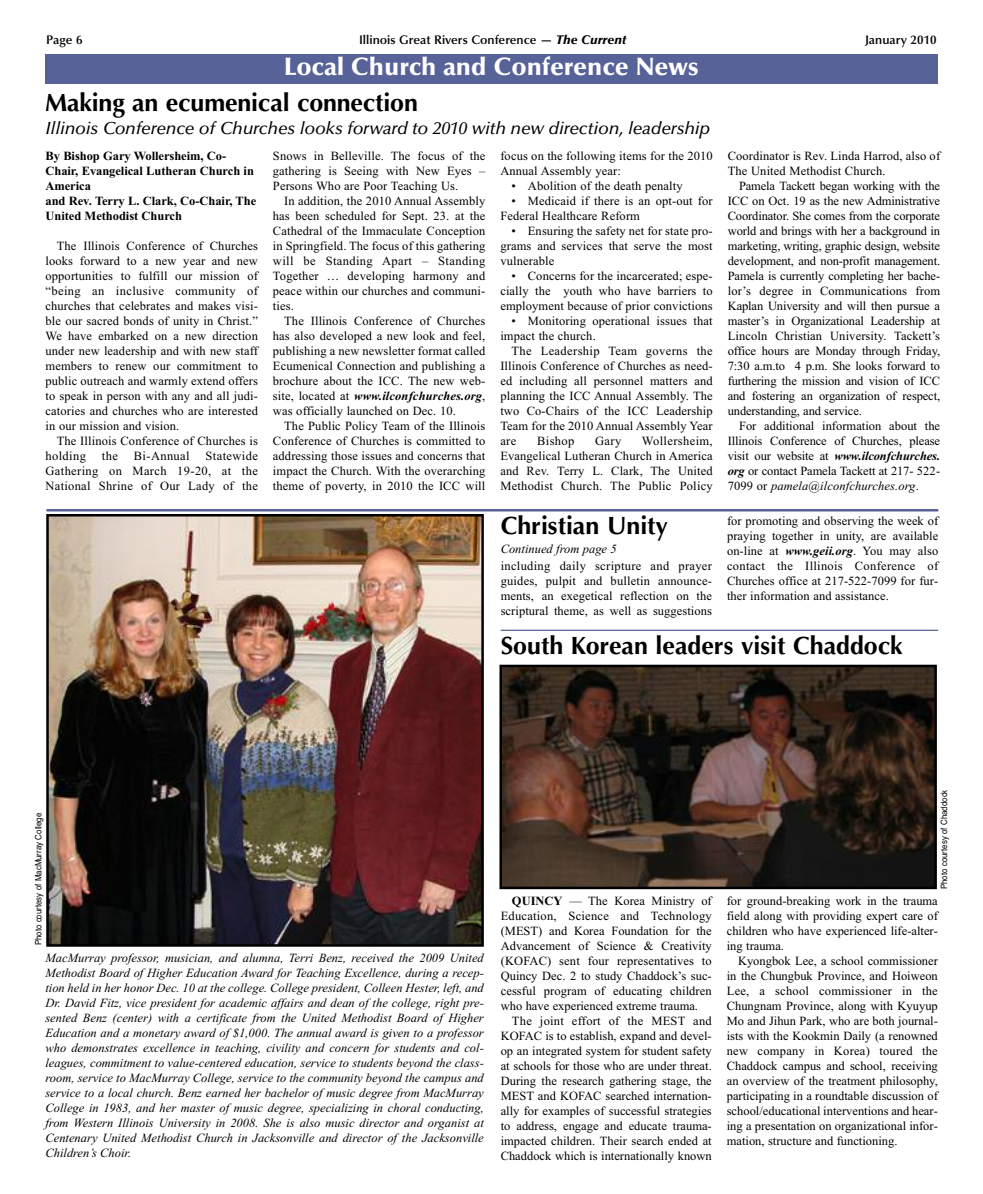
<style>
.page{position:relative;width:983px;height:1194px;background:#fff}
.page>*{position:absolute;margin:0;border:0;box-sizing:border-box;transform-origin:0 0}
.t1{font:700 25px "Optima LT Std";color:#000}
.t2{font:900 25px "Optima LT Std";color:#fff}
.t3{font:italic 500 17.5px "Optima LT Std";letter-spacing:-.01em;color:#000}
.t4{font:12.5px/15px "Times New Roman";letter-spacing:.01em;color:#000;text-align:justify}
.t5{font:italic 12.5px/15px "Times New Roman";color:#000;text-align:justify}
.t6{font:700 12.5px/15px "Times New Roman";letter-spacing:-.005em;color:#000}
.t7{font:600 12.5px "Optima LT Std";color:#000}
.t8{font:12.5px "Times New Roman";letter-spacing:.03em;color:#000}
.t9{font:8.75px "Helvetica";color:#000;scale:.9 1}
.s1{font-weight:900;font-style:italic}
.s2{font-weight:700;font-style:italic}
.s3{font-style:italic}
.s4{font-weight:700}
</style>
<div class="page">
<div style="left:45px;top:54px;width:893px;height:30px;background:#576298"></div>
<img style="left:49px;top:517px;width:432px;height:426px">
<div style="left:46px;top:514px;width:438px;height:432px;border:2px solid #000"></div>
<hr style="left:46px;top:509px;width:892px;height:2px;background:#576298">
<img style="left:502px;top:667px;width:432px;height:219px">
<div style="left:499px;top:664px;width:438px;height:225px;border:2px solid #000"></div>
<hr style="left:501px;top:629px;width:437px;height:2px;background:#576298">
<p class="t7" style="left:46px;top:35px;width:38px">Page 6</p>
<p class="t7" style="left:359px;top:35px;width:269px">Illinois Great Rivers Conference — <span class="s1">The Current</span></p>
<p class="t7" style="left:865px;top:35px;width:73px">January 2010</p>
<h1 class="t2" style="left:284px;top:57px;width:416px">Local Church and Conference News</h1>
<h1 class="t1" style="left:45px;top:92px;width:374px">Making an ecumenical connection</h1>
<h2 class="t3" style="left:45px;top:121px;width:667px">Illinois Conference of Churches looks forward to 2010 with new direction, leadership</h2>
<p class="t6" style="left:46px;top:148px;width:212px">By Bishop Gary Wollersheim, Co-<br>Chair, Evangelical Lutheran Church in<br>America<br>and Rev. Terry L. Clark, Co-Chair, The<br>United Methodist Church</p>
<p class="t4" style="left:46px;top:238px;width:214px;text-indent:11px">The Illinois Conference of Churches looks forward to a new year and new opportunities to fulfill our mission of “being an inclusive community of churches that celebrates and makes visi&shy;ble our sacred bonds of unity in Christ.” We have embarked on a new direction under new leadership and with new staff members to renew our commitment to public outreach and warmly extend offers to speak in person with any and all judi&shy;catories and churches who are interested in our mission and vision.</p>
<p class="t4" style="left:46px;top:433px;width:214px;text-indent:11px">The Illinois Conference of Churches is holding</p>
<p class="t4" style="left:46px;top:448px;width:214px;text-indent:160px">Statewide Gathering on March 19-20, at the National Shrine of Our Lady of the</p>
<p class="t4" style="left:102px;top:448px;width:18px">the</p>
<p class="t8" style="left:134px;top:448px;width:57px">Bi-Annual</p>
<p class="t4" style="left:273px;top:148px;width:214px">Snows in Belleville. The focus of the gathering is Seeing with New Eyes – Persons Who are Poor Teaching Us.</p>
<p class="t4" style="left:273px;top:193px;width:214px;text-indent:11px">In addition, the 2010 Annual Assembly has been scheduled for Sept. 23. at the Cathedral of the Immaculate Conception in Springfield. The focus of this gathering will be Standing Apart – Standing Together … developing harmony and peace within our churches and communi&shy;ties.</p>
<p class="t4" style="left:273px;top:313px;width:214px;text-indent:11px">The Illinois Conference of Churches has also developed a new look and feel, publishing a new newsletter format called Ecumenical Connection and publishing a brochure about the ICC. The new web&shy;site, located at <span class="s2">www.ilconfchurches.org</span>, was officially launched on Dec. 10.</p>
<p class="t4" style="left:273px;top:418px;width:214px;text-indent:11px">The Public Policy Team of the Illinois Conference of Churches is committed to addressing those issues and concerns that impact the Church. With the overarching theme of poverty, in 2010 the ICC will</p>
<p class="t4" style="left:500px;top:148px;width:214px">focus on the following items for the 2010<br>Annual Assembly year:</p>
<p class="t4" style="left:512px;top:178px;width:173px">• Abolition of the death penalty</p>
<p class="t4" style="left:500px;top:193px;width:214px;text-indent:11px">• Medicaid if there is an opt-out for<br>Federal Healthcare Reform</p>
<p class="t4" style="left:500px;top:223px;width:214px;text-indent:11px">• Ensuring the safety net for state pro&shy;grams and services that serve the most vulnerable</p>
<p class="t4" style="left:500px;top:268px;width:214px;text-indent:11px">• Concerns for the incarcerated; espe&shy;cially the youth who have barriers to employment because of prior convictions</p>
<p class="t4" style="left:500px;top:313px;width:214px;text-indent:11px">• Monitoring operational issues that impact the church.</p>
<p class="t4" style="left:500px;top:343px;width:214px;text-indent:11px">The Leadership Team governs the Illinois Conference of Churches as need&shy;ed including all personnel matters and planning the ICC Annual Assembly. The two Co-Chairs of the ICC Leadership Team for the 2010 Annual Assembly Year are</p>
<p class="t4" style="left:500px;top:433px;width:214px;text-indent:142px">Wollersheim, Evangelical Lutheran Church in America and Rev. Terry L. Clark, The United Methodist Church. The Public Policy</p>
<p class="t4" style="left:537px;top:433px;width:39px">Bishop</p>
<p class="t4" style="left:595px;top:433px;width:28px">Gary</p>
<h1 class="t1" style="left:501px;top:515px;width:169px">Christian Unity</h1>
<p class="t5" style="left:501px;top:541px;width:118px">Continued from page 5</p>
<p class="t4" style="left:501px;top:558px;width:213px">including daily scripture and prayer guides, pulpit and bulletin announce&shy;ments, an exegetical reflection on the scriptural theme, as well as suggestions</p>
<p class="t4" style="left:728px;top:148px;width:214px">Coordinator is Rev. Linda Harrod, also of<br>The United Methodist Church.</p>
<p class="t4" style="left:728px;top:178px;width:214px;text-indent:11px">Pamela Tackett began working with the ICC on Oct. 19 as the new Administrative Coordinator. She comes from the corporate world and brings with her a background in marketing, writing, graphic design, website development, and non-profit management.<br>Pamela is currently completing her bache&shy;lor’s degree in Communications from Kaplan University and will then pursue a master’s in Organizational Leadership at Lincoln Christian University. Tackett’s office hours are Monday through Friday, 7:30 a.m.to 4 p.m. She looks forward to furthering the mission and vision of ICC and fostering an organization of respect, understanding, and service.</p>
<p class="t4" style="left:728px;top:418px;width:214px;text-indent:11px">For additional information about the Illinois Conference of Churches, please visit our website at <span class="s2">www.ilconfchurches. org</span> or contact Pamela Tackett at 217- 522- 7099 or <span class="s3">pamela@ilconfchurches.org</span>.</p>
<p class="t4" style="left:727px;top:513px;width:213px">for promoting and observing the week of praying together in unity, are available on-line at <span class="s2">www.geii.org</span>. You may also contact the Illinois Conference of Churches office at 217-522-7099 for fur&shy;ther information and assistance.</p>
<h1 class="t1" style="left:501px;top:635px;width:403px">South Korean leaders visit Chaddock</h1>
<p class="t9" style="left:33px;top:945px;width:149px;rotate:-90deg">Photo courtesy of MacMurray College</p>
<p class="t5" style="left:45px;top:950px;width:440px">MacMurray professor, musician, and alumna, Terri Benz, received the 2009 United Methodist Board of Higher Education Award for Teaching Excellence, during a recep&shy;tion held in her honor Dec. 10 at the college. College president, Colleen Hester, left, and Dr. David Fitz, vice president for academic affairs and dean of the college, right pre&shy;sented Benz (center) with a certificate from the United Methodist Board of Higher Education and a monetary award of $1,000. The annual award is given to a professor who demonstrates excellence in teaching, civility and concern for students and col&shy;leagues, commitment to value-centered education, service to students beyond the class&shy;room, service to MacMurray College, service to the community beyond the campus and service to a local church. Benz earned her bachelor of music degree from MacMurray College in 1983, and her master of music degree, specializing in choral conducting, from Western Illinois University in 2008. She is also music director and organist at Centenary United Methodist Church in Jacksonville and director of the Jacksonville Children’s Choir.</p>
<p class="t4" style="left:501px;top:892px;width:213px;text-indent:11px"><span class="s4">QUINCY</span> — The Korea Ministry of Education, Science and Technology (MEST) and Korea Foundation for the Advancement of Science &amp; Creativity (KOFAC) sent four representatives to Quincy Dec. 2 to study Chaddock’s suc&shy;cessful program of educating children who have experienced extreme trauma.</p>
<p class="t4" style="left:501px;top:1012px;width:213px;text-indent:11px">The joint effort of the MEST and KOFAC is to establish, expand and devel&shy;op an integrated system for student safety at schools for those who are under threat.<br>During the research gathering stage, the MEST and KOFAC searched internation&shy;ally for examples of successful strategies to address, engage and educate trauma&shy;impacted children. Their search ended at Chaddock which is internationally known</p>
<p class="t9" style="left:939px;top:889px;width:112px;rotate:-90deg">Photo courtesy of Chaddock</p>
<p class="t4" style="left:727px;top:892px;width:213px">for ground-breaking work in the trauma field along with providing expert care of children who have experienced life-alter&shy;ing trauma.</p>
<p class="t4" style="left:727px;top:952px;width:213px;text-indent:11px">Kyongbok Lee, a school commissioner in the Chungbuk Province, and Hoiweon Lee, a school commissioner in the Chungnam Province, along with Kyuyup Mo and Jihun Park, who are both journal&shy;ists with the Kookmin Daily (a renowned new company in Korea) toured the Chaddock campus and school, receiving an overview of the treatment philosophy, participating in a roundtable discussion of school/educational interventions and hear&shy;ing a presentation on organizational infor&shy;mation, structure and functioning.</p>
</div>
